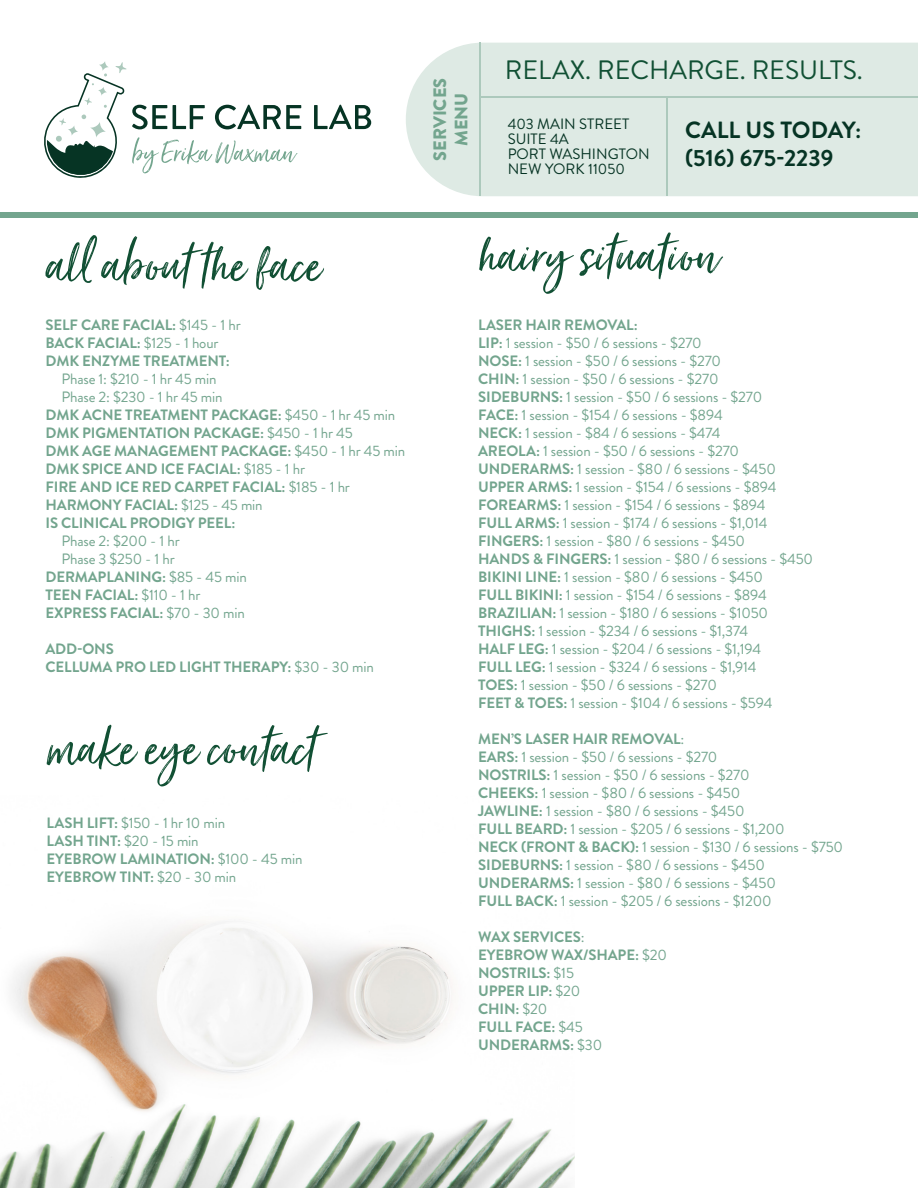
<style>
.page{position:relative;width:918px;height:1188px;background:#fff}
.page>*{position:absolute;margin:0;border:0;box-sizing:border-box;transform-origin:0 0}
.t1{font:67.5px "Just Lovely";color:#115034}
.t2{font:26.55px "Brandon Grotesque";color:#115034}
.t3{font:700 23.4px/28.2px "Brandon Grotesque";color:#063424}
.t4{font:900 18px/21.6px "Brandon Grotesque";color:#73a58e;text-align:center}
.t5{font:15px/18px "Brandon Grotesque";letter-spacing:-.01em;color:#73a58e}
.t6{font:700 15px/18px "Brandon Grotesque";letter-spacing:-.01em;color:#73a58e}
.t7{font:15px/15px "Brandon Grotesque";color:#063424}
.s1{font-weight:400}
.s2{font-weight:700}
</style>
<div class="page">
<img style="left:0;top:921px;width:574px;height:267px">
<div style="left:406px;top:43px;width:512px;height:153px;background:#deeae4"></div>
<svg style="left:314px;top:105px;width:57px;height:24px"></svg>
<svg style="left:44px;top:61px;width:257px;height:117px"></svg>
<hr style="left:479px;top:43px;width:2px;height:153px;background:#acc9bc">
<hr style="left:666px;top:97px;width:2px;height:99px;background:#acc9bc">
<hr style="left:480px;top:96px;width:438px;height:2px;background:#acc9bc">
<div style="left:0;top:212px;width:918px;height:6px;background:#73a58e"></div>
<h1 class="t1" style="left:46px;top:223px;width:277px">all about the face</h1>
<p class="t6" style="left:45px;top:316px;width:197px">SELF CARE FACIAL: <span class="s1">$145 - 1 hr<br></span>BACK FACIAL: <span class="s1">$125 - 1 hour<br></span>DMK ENZYME TREATMENT:</p>
<p class="t5" style="left:61px;top:370px;width:157px">Phase 1: $210 - 1 hr 45 min</p>
<p class="t5" style="left:61px;top:388px;width:163px">Phase 2: $230 - 1 hr 45 min</p>
<p class="t6" style="left:45px;top:406px;width:351px">DMK ACNE TREATMENT PACKAGE: <span class="s1">$450 - 1 hr 45 min</span></p>
<p class="t6" style="left:45px;top:424px;width:309px">DMK PIGMENTATION PACKAGE: <span class="s1">$450 - 1 hr 45</span></p>
<p class="t6" style="left:45px;top:442px;width:361px">DMK AGE MANAGEMENT PACKAGE: <span class="s1">$450 - 1 hr 45 min</span></p>
<p class="t6" style="left:45px;top:460px;width:261px">DMK SPICE AND ICE FACIAL: <span class="s1">$185 - 1 hr</span></p>
<p class="t6" style="left:45px;top:478px;width:306px">FIRE AND ICE RED CARPET FACIAL: <span class="s1">$185 - 1 hr</span></p>
<p class="t6" style="left:45px;top:496px;width:219px">HARMONY FACIAL: <span class="s1">$125 - 45 min</span></p>
<p class="t6" style="left:45px;top:514px;width:191px">IS CLINICAL PRODIGY PEEL:</p>
<p class="t5" style="left:61px;top:532px;width:120px">Phase 2: $200 - 1 hr</p>
<p class="t5" style="left:61px;top:550px;width:115px">Phase 3 $250 - 1 hr</p>
<p class="t6" style="left:45px;top:568px;width:203px">DERMAPLANING: <span class="s1">$85 - 45 min</span></p>
<p class="t6" style="left:45px;top:586px;width:156px">TEEN FACIAL: <span class="s1">$110 - 1 hr</span></p>
<p class="t6" style="left:45px;top:604px;width:201px">EXPRESS FACIAL: <span class="s1">$70 - 30 min</span></p>
<p class="t6" style="left:45px;top:640px;width:330px">ADD-ONS<br>CELLUMA PRO LED LIGHT THERAPY: <span class="s1">$30 - 30 min</span></p>
<h1 class="t1" style="left:47px;top:707px;width:271px">make eye contact</h1>
<p class="t6" style="left:47px;top:814px;width:257px">LASH LIFT: <span class="s1">$150 - 1 hr 10 min<br></span>LASH TINT: <span class="s1">$20 - 15 min<br></span>EYEBROW LAMINATION: <span class="s1">$100 - 45 min<br></span>EYEBROW TINT: <span class="s1">$20 - 30 min</span></p>
<p class="t4" style="left:429px;top:161px;width:84px;rotate:-90deg">SERVICES<br>MENU</p>
<h2 class="t2" style="left:505px;top:52px;width:359px">RELAX. RECHARGE. RESULTS.</h2>
<p class="t7" style="left:508px;top:116px;width:143px">403 MAIN STREET<br>SUITE 4A<br>PORT WASHINGTON<br>NEW YORK 11050</p>
<h3 class="t3" style="left:685px;top:116px;width:178px">CALL US TODAY: (516) 675-2239</h3>
<h1 class="t1" style="left:478px;top:214px;width:242px">hairy situation</h1>
<p class="t5" style="left:478px;top:316px;width:336px"><span class="s2">LASER HAIR REMOVAL:<br>LIP:</span> 1 session - $50 / 6 sessions - $270<br><span class="s2">NOSE:</span> 1 session - $50 / 6 sessions - $270<br><span class="s2">CHIN:</span> 1 session - $50 / 6 sessions - $270<br><span class="s2">SIDEBURNS:</span> 1 session - $50 / 6 sessions - $270<br><span class="s2">FACE:</span> 1 session - $154 / 6 sessions - $894<br><span class="s2">NECK:</span> 1 session - $84 / 6 sessions - $474<br><span class="s2">AREOLA:</span> 1 session - $50 / 6 sessions - $270<br><span class="s2">UNDERARMS:</span> 1 session - $80 / 6 sessions - $450<br><span class="s2">UPPER ARMS:</span> 1 session - $154 / 6 sessions - $894<br><span class="s2">FOREARMS:</span> 1 session - $154 / 6 sessions - $894<br><span class="s2">FULL ARMS:</span> 1 session - $174 / 6 sessions - $1,014<br><span class="s2">FINGERS:</span> 1 session - $80 / 6 sessions - $450<br><span class="s2">HANDS &amp; FINGERS:</span> 1 session - $80 / 6 sessions - $450<br><span class="s2">BIKINI LINE:</span> 1 session - $80 / 6 sessions - $450<br><span class="s2">FULL BIKINI:</span> 1 session - $154 / 6 sessions - $894<br><span class="s2">BRAZILIAN:</span> 1 session - $180 / 6 sessions - $1050<br><span class="s2">THIGHS:</span> 1 session - $234 / 6 sessions - $1,374<br><span class="s2">HALF LEG:</span> 1 session - $204 / 6 sessions - $1,194<br><span class="s2">FULL LEG:</span> 1 session - $324 / 6 sessions - $1,914<br><span class="s2">TOES:</span> 1 session - $50 / 6 sessions - $270<br><span class="s2">FEET &amp; TOES:</span> 1 session - $104 / 6 sessions - $594</p>
<p class="t5" style="left:478px;top:730px;width:366px"><span class="s2">MEN’S LASER HAIR REMOVAL</span>:<br><span class="s2">EARS:</span> 1 session - $50 / 6 sessions - $270<br><span class="s2">NOSTRILS:</span> 1 session - $50 / 6 sessions - $270<br><span class="s2">CHEEKS:</span> 1 session - $80 / 6 sessions - $450<br><span class="s2">JAWLINE:</span> 1 session - $80 / 6 sessions - $450<br><span class="s2">FULL BEARD:</span> 1 session - $205 / 6 sessions - $1,200<br><span class="s2">NECK (FRONT &amp; BACK):</span> 1 session - $130 / 6 sessions - $750<br><span class="s2">SIDEBURNS:</span> 1 session - $80 / 6 sessions - $450<br><span class="s2">UNDERARMS:</span> 1 session - $80 / 6 sessions - $450<br><span class="s2">FULL BACK:</span> 1 session - $205 / 6 sessions - $1200</p>
<p class="t6" style="left:478px;top:928px;width:190px">WAX SERVICES<span class="s1">:<br></span>EYEBROW WAX/SHAPE: <span class="s1">$20<br></span>NOSTRILS: <span class="s1">$15<br></span>UPPER LIP: <span class="s1">$20<br></span>CHIN: <span class="s1">$20<br></span>FULL FACE: <span class="s1">$45<br></span>UNDERARMS: <span class="s1">$30</span></p>
</div>
